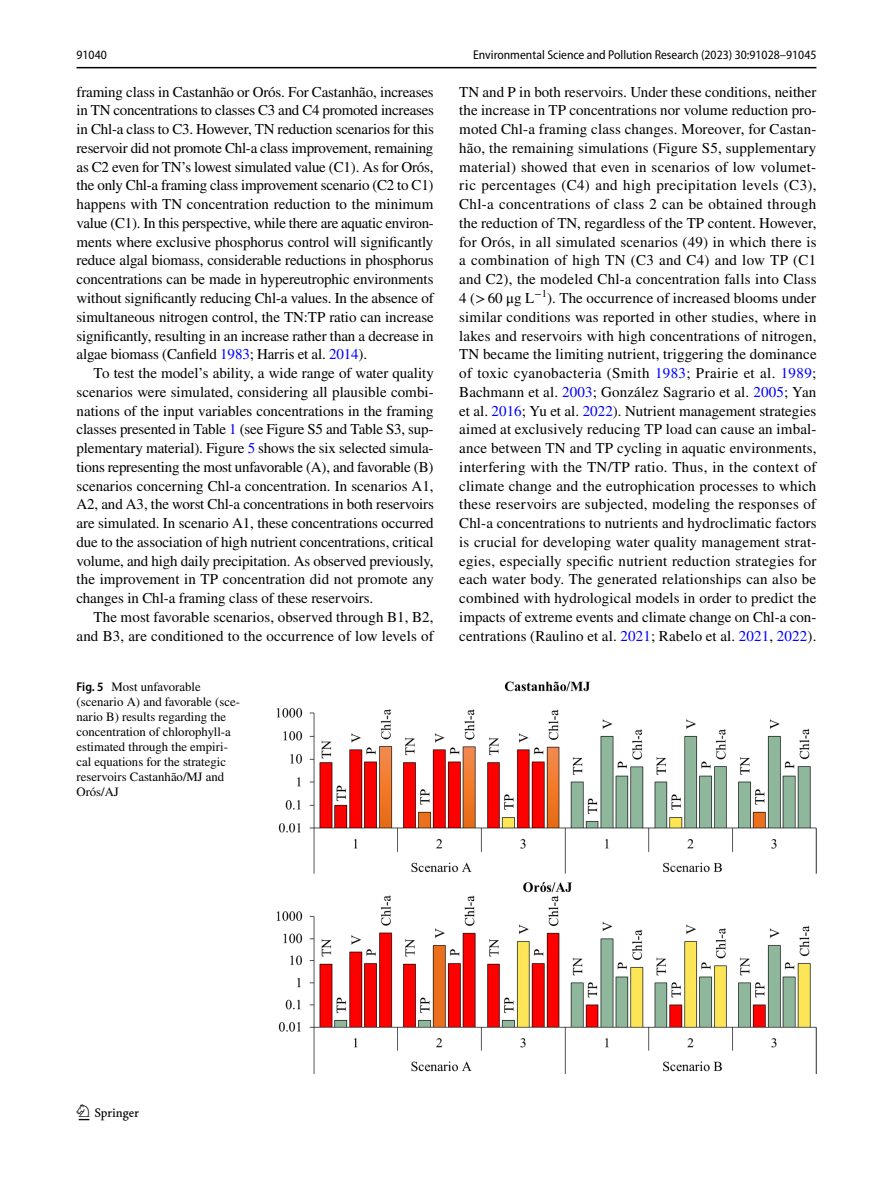
<style>
.page{position:relative;width:893px;height:1187px;background:#fff}
.page>*{position:absolute;margin:0;border:0;box-sizing:border-box;transform-origin:0 0}
.t1{font:22.5px "Springnew Regular 3";color:#000}
.t2{font:15px/18.8px "STIX";letter-spacing:.005em;color:#000;text-align:justify}
.t3{font:12.75px/15px "STIX";color:#000}
.t4{font:semi-condensed 12.75px "Myriad Pro";color:#000}
.s1{color:#00f}
.s2{font-family:"Myriad Pro";font-weight:600;font-stretch:semi-condensed}
</style>
<div class="page">
<hr style="left:77px;top:67px;width:739px;height:1px;background:#000">
<img style="left:276px;top:682px;width:540px;height:391px">
<p class="t4" style="left:77px;top:48px;width:32px">91040</p>
<p class="t4" style="left:473px;top:48px;width:345px">Environmental Science and Pollution Research (2023) 30:91028–91045</p>
<p class="t2" style="left:77px;top:83px;width:359px">framing class in Castanhão or Orós. For Castanhão, increases in TN concentrations to classes C3 and C4 promoted increases in Chl-a class to C3. However, TN reduction scenarios for this reservoir did not promote Chl-a class improvement, remaining as C2 even for TN’s lowest simulated value (C1). As for Orós, the only Chl-a framing class improvement scenario (C2 to C1) happens with TN concentration reduction to the minimum value (C1). In this perspective, while there are aquatic environ&shy;ments where exclusive phosphorus control will significantly reduce algal biomass, considerable reductions in phosphorus concentrations can be made in hypereutrophic environments without significantly reducing Chl-a values. In the absence of simultaneous nitrogen control, the TN:TP ratio can increase significantly, resulting in an increase rather than a decrease in algae biomass (Canfield <span class="s1">1983</span>; Harris et al. <span class="s1">2014</span>).</p>
<p class="t2" style="left:77px;top:364px;width:359px;text-indent:17px">To test the model’s ability, a wide range of water quality scenarios were simulated, considering all plausible combi&shy;nations of the input variables concentrations in the framing classes presented in Table <span class="s1">1</span> (see Figure S5 and Table S3, sup&shy;plementary material). Figure <span class="s1">5</span> shows the six selected simula&shy;tions representing the most unfavorable (A), and favorable (B) scenarios concerning Chl-a concentration. In scenarios A1, A2, and A3, the worst Chl-a concentrations in both reservoirs are simulated. In scenario A1, these concentrations occurred due to the association of high nutrient concentrations, critical volume, and high daily precipitation. As observed previously, the improvement in TP concentration did not promote any changes in Chl-a framing class of these reservoirs.</p>
<p class="t2" style="left:77px;top:608px;width:359px;text-align:right">The most favorable scenarios, observed through B1, B2, and B3, are conditioned to the occurrence of low levels of</p>
<p class="t3" style="left:77px;top:680px;width:165px"><span class="s2">Fig. 5</span> Most unfavorable (scenario A) and favorable (sce&shy;nario B) results regarding the concentration of chlorophyll-a estimated through the empiri&shy;cal equations for the strategic reservoirs Castanhão/MJ and<br>Orós/AJ</p>
<p class="t2" style="left:459px;top:83px;width:359px">TN and P in both reservoirs. Under these conditions, neither the increase in TP concentrations nor volume reduction pro&shy;moted Chl-a framing class changes. Moreover, for Castan&shy;hão, the remaining simulations (Figure S5, supplementary material) showed that even in scenarios of low volumet&shy;ric percentages (C4) and high precipitation levels (C3), Chl-a concentrations of class 2 can be obtained through the reduction of TN, regardless of the TP content. However, for Orós, in all simulated scenarios (49) in which there is a combination of high TN (C3 and C4) and low TP (C1 and C2), the modeled Chl-a concentration falls into Class 4 (&gt;60 μg L<sup>−1</sup>). The occurrence of increased blooms under similar conditions was reported in other studies, where in lakes and reservoirs with high concentrations of nitrogen, TN became the limiting nutrient, triggering the dominance of toxic cyanobacteria (Smith <span class="s1">1983</span>; Prairie et al. <span class="s1">1989</span>; Bachmann et al. <span class="s1">2003</span>; González Sagrario et al. <span class="s1">2005</span>; Yan et al. <span class="s1">2016</span>; Yu et al. <span class="s1">2022</span>). Nutrient management strategies aimed at exclusively reducing TP load can cause an imbal&shy;ance between TN and TP cycling in aquatic environments, interfering with the TN/TP ratio. Thus, in the context of climate change and the eutrophication processes to which these reservoirs are subjected, modeling the responses of Chl-a concentrations to nutrients and hydroclimatic factors is crucial for developing water quality management strat&shy;egies, especially specific nutrient reduction strategies for each water body. The generated relationships can also be combined with hydrological models in order to predict the impacts of extreme events and climate change on Chl-a con&shy;centrations (Raulino et al. <span class="s1">2021</span>; Rabelo et al. <span class="s1">2021</span>, <span class="s1">2022</span>).</p>
<h1 class="t1" style="left:79px;top:1104px;width:62px">1 3</h1>
</div>
